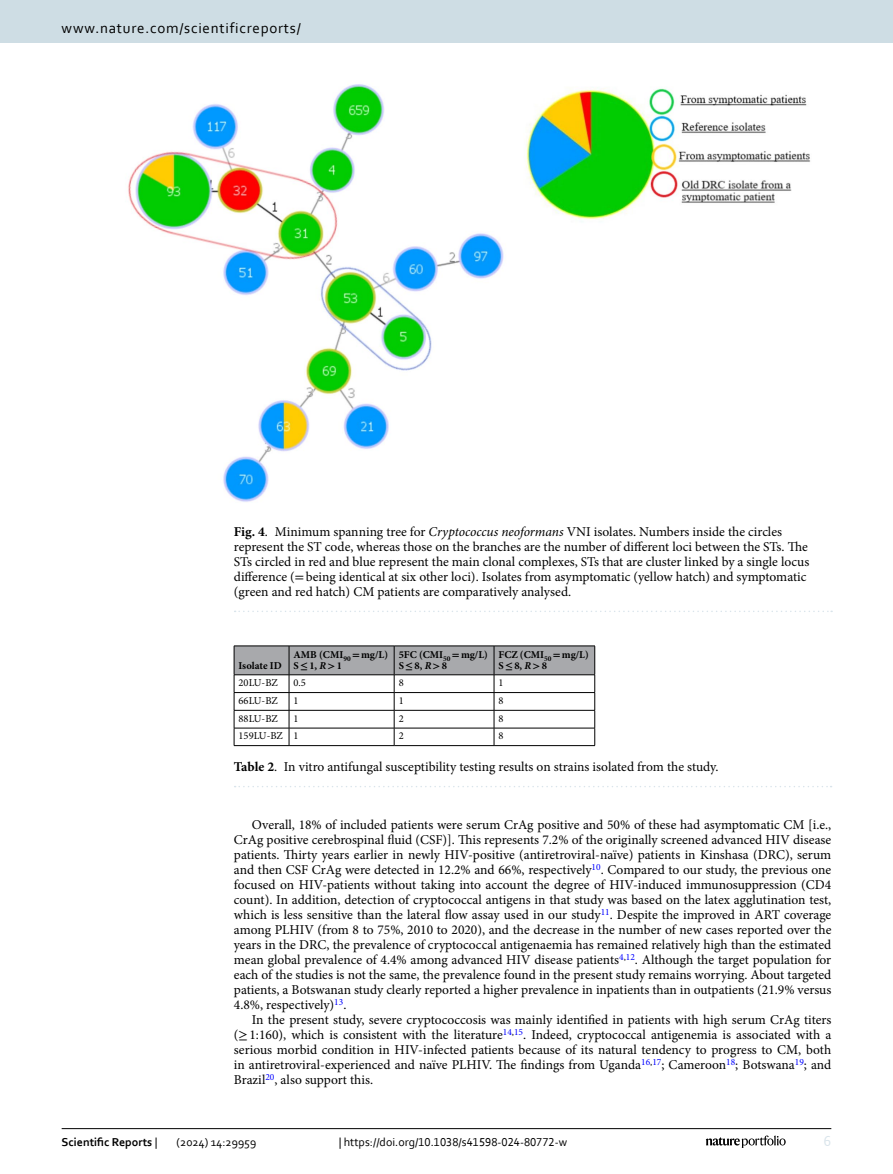
<style>
.page{position:relative;width:893px;height:1174px;background:#fff}
.page>*{position:absolute;margin:0;border:0;box-sizing:border-box;transform-origin:0 0}
.t1{font:15px "Corbel";letter-spacing:.05em;color:#000}
.t2{font:15px "Corbel";color:#d9e4eb}
.Body_Text_Indent{font:13.5px/15px "Minion Pro";letter-spacing:-.005em;color:#000;text-align:justify}
.Figure_Caption{font:13.5px/15px "Minion Pro";color:#000}
.Table_Caption{font:13.5px "Minion Pro";letter-spacing:-.005em;color:#000}
.t3{font:12px "Corbel";color:#000}
.t4{font:700 12px "Corbel";color:#000}
.Table_Head{font:700 10.5px "Minion Pro";color:#000}
.Table_Body{font:10.5px "Minion Pro";color:#000}
.s1{font-weight:700}
.s2{font-style:italic}
.s3{font-family:"STIX"}
.s4{font-weight:400}
</style>
<div class="page">
<hr style="left:234px;top:645px;width:55px;height:1px;background:#000">
<hr style="left:289px;top:645px;width:105px;height:1px;background:#000">
<hr style="left:394px;top:645px;width:100px;height:1px;background:#000">
<hr style="left:494px;top:645px;width:101px;height:1px;background:#000">
<hr style="left:289px;top:745px;width:105px;height:1px;background:#000">
<hr style="left:394px;top:745px;width:100px;height:1px;background:#000">
<svg style="left:234px;top:646px;width:361px;height:99px"></svg>
<hr style="left:494px;top:745px;width:101px;height:1px;background:#000">
<hr style="left:234px;top:745px;width:55px;height:1px;background:#000">
<svg style="left:235px;top:786px;width:597px;height:1px"></svg>
<img style="left:128px;top:84px;width:682px;height:418px">
<svg style="left:235px;top:610px;width:597px;height:2px"></svg>
<hr style="left:62px;top:1128px;width:769px;height:1px;background:#000">
<svg style="left:706px;top:1135px;width:80px;height:12px"></svg>
<div style="left:0;top:0;width:893px;height:43px;background:#cedde4"></div>
<p class="t1" style="left:62px;top:18px;width:241px">www.nature.com/scientificreports/</p>
<p class="Figure_Caption" style="left:234px;top:524px;width:577px"><span class="s1">Fig. 4</span>. Minimum spanning tree for <span class="s2">Cryptococcus neoformans</span> VNI isolates. Numbers inside the circles represent the ST code, whereas those on the branches are the number of different loci between the STs. The STs circled in red and blue represent the main clonal complexes, STs that are cluster linked by a single locus difference (<span class="s3">=</span>being identical at six other loci). Isolates from asymptomatic (yellow hatch) and symptomatic (green and red hatch) CM patients are comparatively analysed.</p>
<p class="Table_Head" style="left:239px;top:658px;width:45px">Isolate ID</p>
<p class="Table_Head" style="left:294px;top:647px;width:96px">AMB (CMI<sub>90</sub> <span class="s3">=</span>mg/L)</p>
<p class="Table_Head" style="left:294px;top:658px;width:50px">S<span class="s3">≤</span>1, <span class="s2">R</span><span class="s3">&gt;</span>1</p>
<p class="Table_Head" style="left:399px;top:647px;width:91px">5FC (CMI<sub>50</sub> <span class="s3">=</span>mg/L)</p>
<p class="Table_Head" style="left:399px;top:658px;width:50px">S<span class="s3">≤</span>8, <span class="s2">R</span><span class="s3">&gt;</span>8</p>
<p class="Table_Head" style="left:498px;top:647px;width:92px">FCZ (CMI<sub>50</sub> <span class="s3">=</span>mg/L)</p>
<p class="Table_Head" style="left:498px;top:658px;width:50px">S<span class="s3">≤</span>8, <span class="s2">R</span><span class="s3">&gt;</span>8</p>
<p class="Table_Body" style="left:239px;top:676px;width:41px">20LU-BZ</p>
<p class="Table_Body" style="left:294px;top:676px;width:14px">0.5</p>
<p class="Table_Body" style="left:399px;top:676px;width:7px">8</p>
<p class="Table_Body" style="left:498px;top:676px;width:7px">1</p>
<p class="Table_Body" style="left:239px;top:693px;width:41px">66LU-BZ</p>
<p class="Table_Body" style="left:294px;top:693px;width:7px">1</p>
<p class="Table_Body" style="left:399px;top:693px;width:7px">1</p>
<p class="Table_Body" style="left:498px;top:693px;width:7px">8</p>
<p class="Table_Body" style="left:239px;top:711px;width:41px">88LU-BZ</p>
<p class="Table_Body" style="left:294px;top:711px;width:7px">1</p>
<p class="Table_Body" style="left:399px;top:711px;width:7px">2</p>
<p class="Table_Body" style="left:498px;top:711px;width:7px">8</p>
<p class="Table_Body" style="left:239px;top:729px;width:46px">159LU-BZ</p>
<p class="Table_Body" style="left:294px;top:729px;width:7px">1</p>
<p class="Table_Body" style="left:399px;top:729px;width:7px">2</p>
<p class="Table_Body" style="left:498px;top:729px;width:7px">8</p>
<p class="Table_Caption" style="left:234px;top:758px;width:486px"><span class="s1">Table 2</span>. In vitro antifungal susceptibility testing results on strains isolated from the study.</p>
<p class="Body_Text_Indent" style="left:234px;top:817px;width:599px;text-indent:18px">Overall, 18% of included patients were serum CrAg positive and 50% of these had asymptomatic CM [i.e., CrAg positive cerebrospinal fluid (CSF)]. This represents 7.2% of the originally screened advanced HIV disease patients. Thirty years earlier in newly HIV-positive (antiretroviral-naïve) patients in Kinshasa (DRC), serum and then CSF CrAg were detected in 12.2% and 66%, respectively<sup>10</sup>. Compared to our study, the previous one focused on HIV-patients without taking into account the degree of HIV-induced immunosuppression (CD4 count). In addition, detection of cryptococcal antigens in that study was based on the latex agglutination test, which is less sensitive than the lateral flow assay used in our study<sup>11</sup>. Despite the improved in ART coverage among PLHIV (from 8 to 75%, 2010 to 2020), and the decrease in the number of new cases reported over the years in the DRC, the prevalence of cryptococcal antigenaemia has remained relatively high than the estimated mean global prevalence of 4.4% among advanced HIV disease patients<sup>4</sup><sup>,</sup><sup>12</sup>. Although the target population for each of the studies is not the same, the prevalence found in the present study remains worrying. About targeted patients, a Botswanan study clearly reported a higher prevalence in inpatients than in outpatients (21.9% versus 4.8%, respectively)<sup>13</sup>.</p>
<p class="Body_Text_Indent" style="left:234px;top:1012px;width:599px;text-indent:18px">In the present study, severe cryptococcosis was mainly identified in patients with high serum CrAg titers (<span class="s3">≥</span>1:160), which is consistent with the literature<sup>14</sup><sup>,</sup><sup>15</sup>. Indeed, cryptococcal antigenemia is associated with a serious morbid condition in HIV-infected patients because of its natural tendency to progress to CM, both in antiretroviral-experienced and naïve PLHIV. The findings from Uganda<sup>16</sup><sup>,</sup><sup>17</sup>; Cameroon<sup>18</sup>; Botswana<sup>19</sup>; and Brazil<sup>20</sup>, also support this.</p>
<p class="t4" style="left:62px;top:1134px;width:97px">Scientific Reports <span class="s4">|</span></p>
<p class="t3" style="left:177px;top:1134px;width:81px">(2024) 14:29959</p>
<p class="t3" style="left:339px;top:1134px;width:230px">| https://doi.org/10.1038/s41598-024-80772-w</p>
<p class="t2" style="left:824px;top:1132px;width:9px">6</p>
</div>
